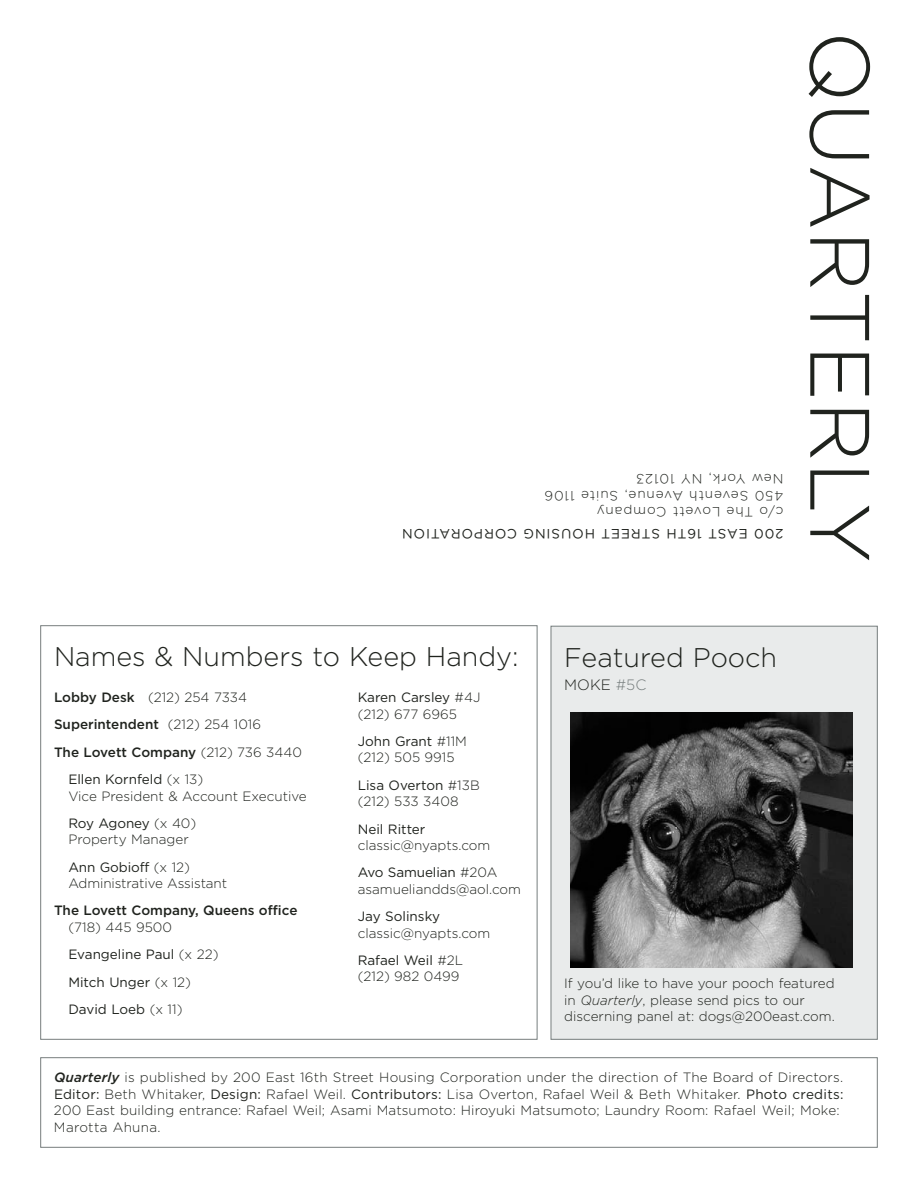
<style>
.page{position:relative;width:918px;height:1188px;background:#fff}
.page>*{position:absolute;margin:0;border:0;box-sizing:border-box;transform-origin:0 0}
.t1{font:300 84px "Gotham";color:#20231e}
.t2{font:300 27px "Gotham";color:#20231e}
.t3{font:300 15px "Gotham";color:#20231e}
.t4{font:300 13.5px/16.5px "Gotham";color:#20231e}
.t5{font:13.5px/27.3px "Gotham";color:#20231e}
.t6{font:500 13.5px "Gotham";color:#20231e}
.t7{font:300 13.5px/16.5px "Gotham";letter-spacing:.07em;color:#20231e}
.t8{font:13.5px "Gotham";letter-spacing:.07em;color:#20231e}
.s1{font-weight:400}
.s2{font-weight:500}
.s3{font-weight:300}
.s4{color:#777e7e}
.s5{font-style:italic}
.s6{font-weight:500;font-style:italic}
</style>
<div class="page">
<div style="left:40px;top:1058px;width:838px;height:90px;border:1px solid #777e7e"></div>
<div style="left:551px;top:626px;width:326px;height:413px;background:#e9ebeb"></div>
<div style="left:551px;top:626px;width:327px;height:414px;border:1px solid #777e7e"></div>
<img style="left:571px;top:712px;width:282px;height:256px">
<p class="t7" style="left:784px;top:520px;width:240px;rotate:-180deg">c/o The Lovett Company<br>450 Seventh Avenue, Suite 1106<br>New York, NY 10123</p>
<p class="t8" style="left:784px;top:539px;width:383px;rotate:-180deg">200 EAST 16TH STREET HOUSING CORPORATION</p>
<h1 class="t1" style="left:872px;top:31px;width:533px;rotate:90deg">QUARTERLY</h1>
<h2 class="t2" style="left:54px;top:646px;width:466px">Names &amp; Numbers to Keep Handy:</h2>
<p class="t4" style="left:358px;top:690px;width:124px"><span class="s1">Karen Carsley</span> #4J (212) 677 6965</p>
<p class="t4" style="left:358px;top:734px;width:111px"><span class="s1">John Grant</span> #11M (212) 505 9915</p>
<p class="t4" style="left:358px;top:778px;width:124px"><span class="s1">Lisa Overton</span> #13B (212) 533 3408</p>
<p class="t5" style="left:358px;top:816px;width:69px">Neil Ritter</p>
<p class="t4" style="left:358px;top:833px;width:141px;line-height:27.3px">classic@nyapts.com<br><span class="s1">Avo Samuelian</span> #20A</p>
<p class="t4" style="left:358px;top:882px;width:165px">asamueliandds@aol.com</p>
<p class="t5" style="left:358px;top:904px;width:84px">Jay Solinsky</p>
<p class="t4" style="left:358px;top:920px;width:134px;line-height:27.3px">classic@nyapts.com<br><span class="s1">Rafael Weil</span> #2L</p>
<p class="t4" style="left:358px;top:969px;width:103px">(212) 982 0499</p>
<p class="t4" style="left:54px;top:690px;width:195px"><span class="s2">Lobby Desk</span> (212) 254 7334</p>
<p class="t6" style="left:54px;top:720px;width:209px">Superintendent <span class="s3">(212) 254 1016</span></p>
<p class="t6" style="left:54px;top:747px;width:250px">The Lovett Company <span class="s3">(212) 736 3440</span></p>
<p class="t5" style="left:68px;top:767px;width:136px">Ellen Kornfeld <span class="s3">(x 13)</span></p>
<p class="t4" style="left:68px;top:783px;width:240px;line-height:27.3px">Vice President &amp; Account Executive<br><span class="s1">Roy Agoney</span> (x 40)</p>
<p class="t4" style="left:68px;top:827px;width:123px;line-height:27.3px">Property Manager<br><span class="s1">Ann Gobioff</span> (x 12)</p>
<p class="t4" style="left:68px;top:876px;width:160px">Administrative Assistant</p>
<p class="t6" style="left:54px;top:906px;width:245px">The Lovett Company, Queens office</p>
<p class="t5" style="left:68px;top:914px;width:152px"><span class="s3">(718) 445 9500<br></span>Evangeline Paul <span class="s3">(x 22)<br></span>Mitch Unger <span class="s3">(x 12)<br></span>David Loeb <span class="s3">(x 11)</span></p>
<h2 class="t2" style="left:564px;top:647px;width:214px">Featured Pooch</h2>
<p class="t3" style="left:564px;top:679px;width:84px">MOKE <span class="s4">#5C</span></p>
<p class="t4" style="left:564px;top:976px;width:272px">If you’d like to have your pooch featured in <span class="s5">Quarterly</span>, please send pics to our discerning panel at: dogs@200east.com.</p>
<p class="t4" style="left:54px;top:1070px;width:791px"><span class="s6">Quarterly</span> is published by 200 East 16th Street Housing Corporation under the direction of The Board of Directors.<br><span class="s1">Editor:</span> Beth Whitaker, <span class="s1">Design:</span> Rafael Weil. <span class="s1">Contributors:</span> Lisa Overton, Rafael Weil &amp; Beth Whitaker. <span class="s1">Photo credits:<br></span>200 East building entrance: Rafael Weil; Asami Matsumoto: Hiroyuki Matsumoto; Laundry Room: Rafael Weil; Moke:<br>Marotta Ahuna.</p>
</div>
